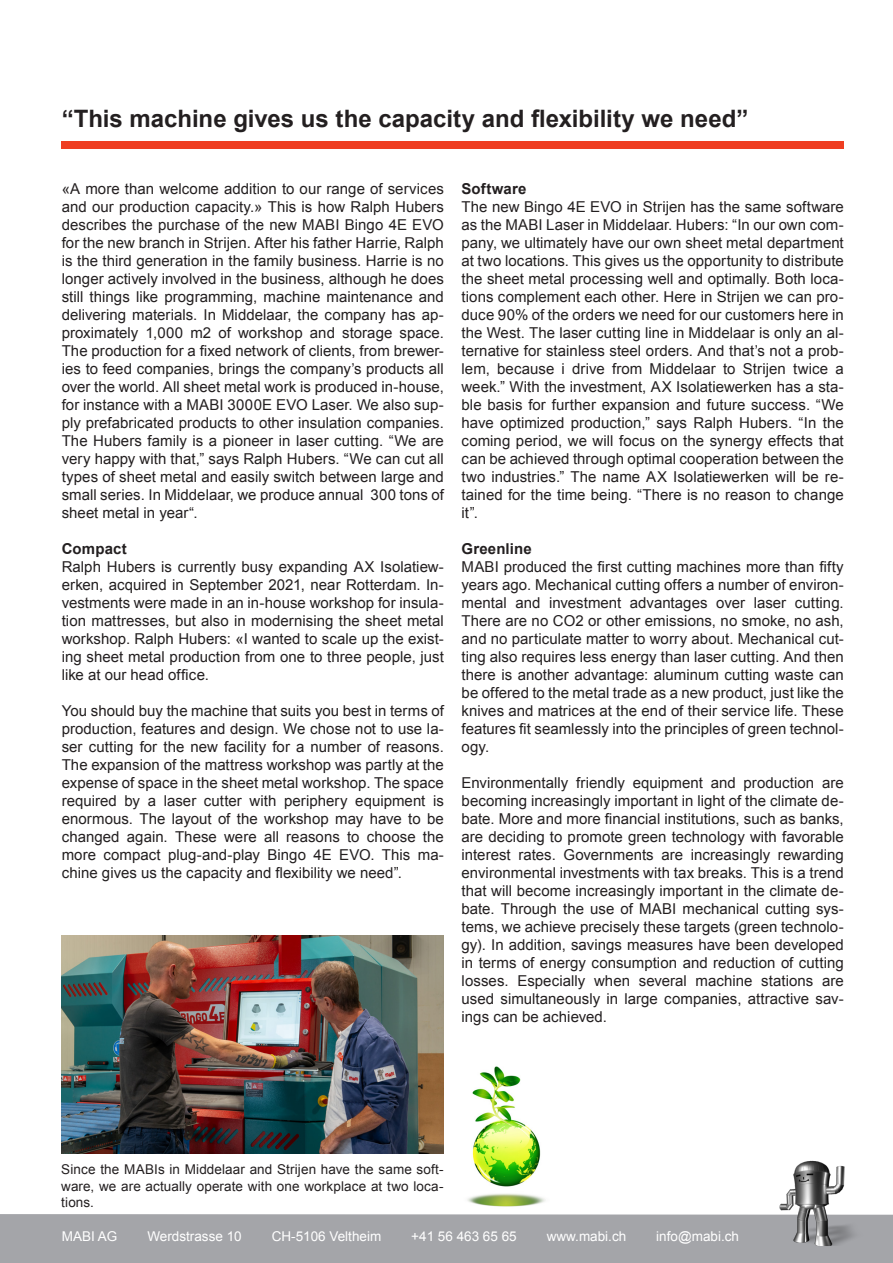
<style>
.page{position:relative;width:893px;height:1263px;background:#fff}
.page>*{position:absolute;margin:0;border:0;box-sizing:border-box;transform-origin:0 0}
.t1{font:700 24px "Arial";color:#231f20}
.t2{font:15px/18px "Arial";letter-spacing:.005em;color:#231f20;text-align:justify}
.t3{font:700 15px "Arial";letter-spacing:.01em;color:#231f20}
.t4{font:13.5px/16.2px "Arial";letter-spacing:.005em;color:#231f20;text-align:justify}
.t5{font:13.5px "Arial";color:#fff}
</style>
<div class="page">
<div style="left:0;top:1214px;width:893px;height:49px;background:#a4a5a9"></div>
<div style="left:61px;top:142px;width:783px;height:7px;background:#ef3e22"></div>
<img style="left:749px;top:1160px;width:116px;height:86px">
<img style="left:467px;top:1066px;width:79px;height:141px">
<img style="left:61px;top:935px;width:383px;height:218px">
<p class="t1" style="left:62px;top:103px;width:688px">“This machine gives us the capacity and flexibility we need”</p>
<p class="t2" style="left:62px;top:179px;width:384px">«A more than welcome addition to our range of services and our production capacity.» This is how Ralph Hubers describes the purchase of the new MABI Bingo 4E EVO for the new branch in Strijen. After his father Harrie, Ralph is the third generation in the family business. Harrie is no longer actively involved in the business, although he does still things like programming, machine maintenance and delivering materials. In Middelaar, the company has ap&shy;proximately 1,000 m2 of workshop and storage space.<br>The production for a fixed network of clients, from brewer&shy;ies to feed companies, brings the company’s products all over the world. All sheet metal work is produced in-house, for instance with a MABI 3000E EVO Laser. We also sup&shy;ply prefabricated products to other insulation companies.<br>The Hubers family is a pioneer in laser cutting. “We are very happy with that,” says Ralph Hubers. “We can cut all types of sheet metal and easily switch between large and small series. In Middelaar, we produce annual 300 tons of sheet metal in year“.</p>
<p class="t3" style="left:62px;top:538px;width:67px">Compact</p>
<p class="t2" style="left:62px;top:557px;width:384px">Ralph Hubers is currently busy expanding AX Isolatiew&shy;erken, acquired in September 2021, near Rotterdam. In&shy;vestments were made in an in-house workshop for insula&shy;tion mattresses, but also in modernising the sheet metal workshop. Ralph Hubers: «I wanted to scale up the exist&shy;ing sheet metal production from one to three people, just like at our head office.</p>
<p class="t2" style="left:62px;top:701px;width:384px">You should buy the machine that suits you best in terms of production, features and design. We chose not to use la&shy;ser cutting for the new facility for a number of reasons.<br>The expansion of the mattress workshop was partly at the expense of space in the sheet metal workshop. The space required by a laser cutter with periphery equipment is enormous. The layout of the workshop may have to be changed again. These were all reasons to choose the more compact plug-and-play Bingo 4E EVO. This ma&shy;chine gives us the capacity and flexibility we need”.</p>
<p class="t3" style="left:462px;top:178px;width:66px">Software</p>
<p class="t2" style="left:462px;top:197px;width:384px">The new Bingo 4E EVO in Strijen has the same software as the MABI Laser in Middelaar. Hubers: “In our own com&shy;pany, we ultimately have our own sheet metal department at two locations. This gives us the opportunity to distribute the sheet metal processing well and optimally. Both loca&shy;tions complement each other. Here in Strijen we can pro&shy;duce 90% of the orders we need for our customers here in the West. The laser cutting line in Middelaar is only an al&shy;ternative for stainless steel orders. And that’s not a prob&shy;lem, because i drive from Middelaar to Strijen twice a week.” With the investment, AX Isolatiewerken has a sta&shy;ble basis for further expansion and future success. “We have optimized production,” says Ralph Hubers. “In the coming period, we will focus on the synergy effects that can be achieved through optimal cooperation between the two industries.” The name AX Isolatiewerken will be re&shy;tained for the time being. “There is no reason to change it”.</p>
<p class="t3" style="left:462px;top:538px;width:72px">Greenline</p>
<p class="t2" style="left:462px;top:557px;width:384px">MABI produced the first cutting machines more than fifty years ago. Mechanical cutting offers a number of environ&shy;mental and investment advantages over laser cutting.<br>There are no CO2 or other emissions, no smoke, no ash, and no particulate matter to worry about. Mechanical cut&shy;ting also requires less energy than laser cutting. And then there is another advantage: aluminum cutting waste can be offered to the metal trade as a new product, just like the knives and matrices at the end of their service life. These features fit seamlessly into the principles of green technol&shy;ogy.</p>
<p class="t2" style="left:462px;top:773px;width:384px">Environmentally friendly equipment and production are becoming increasingly important in light of the climate de&shy;bate. More and more financial institutions, such as banks, are deciding to promote green technology with favorable interest rates. Governments are increasingly rewarding environmental investments with tax breaks. This is a trend that will become increasingly important in the climate de&shy;bate. Through the use of MABI mechanical cutting sys&shy;tems, we achieve precisely these targets (green technolo&shy;gy). In addition, savings measures have been developed in terms of energy consumption and reduction of cutting losses. Especially when several machine stations are used simultaneously in large companies, attractive sav&shy;ings can be achieved.</p>
<p class="t4" style="left:61px;top:1162px;width:384px">Since the MABIs in Middelaar and Strijen have the same soft&shy;ware, we are actually operate with one workplace at two loca&shy;tions.</p>
<p class="t5" style="left:62px;top:1227px;width:57px">MABI AG</p>
<p class="t5" style="left:147px;top:1227px;width:96px">Werdstrasse 10</p>
<p class="t5" style="left:272px;top:1227px;width:111px">CH-5106 Veltheim</p>
<p class="t5" style="left:411px;top:1227px;width:107px">+41 56 463 65 65</p>
<p class="t5" style="left:547px;top:1227px;width:81px">www.mabi.ch</p>
<p class="t5" style="left:656px;top:1227px;width:84px">info@mabi.ch</p>
</div>
